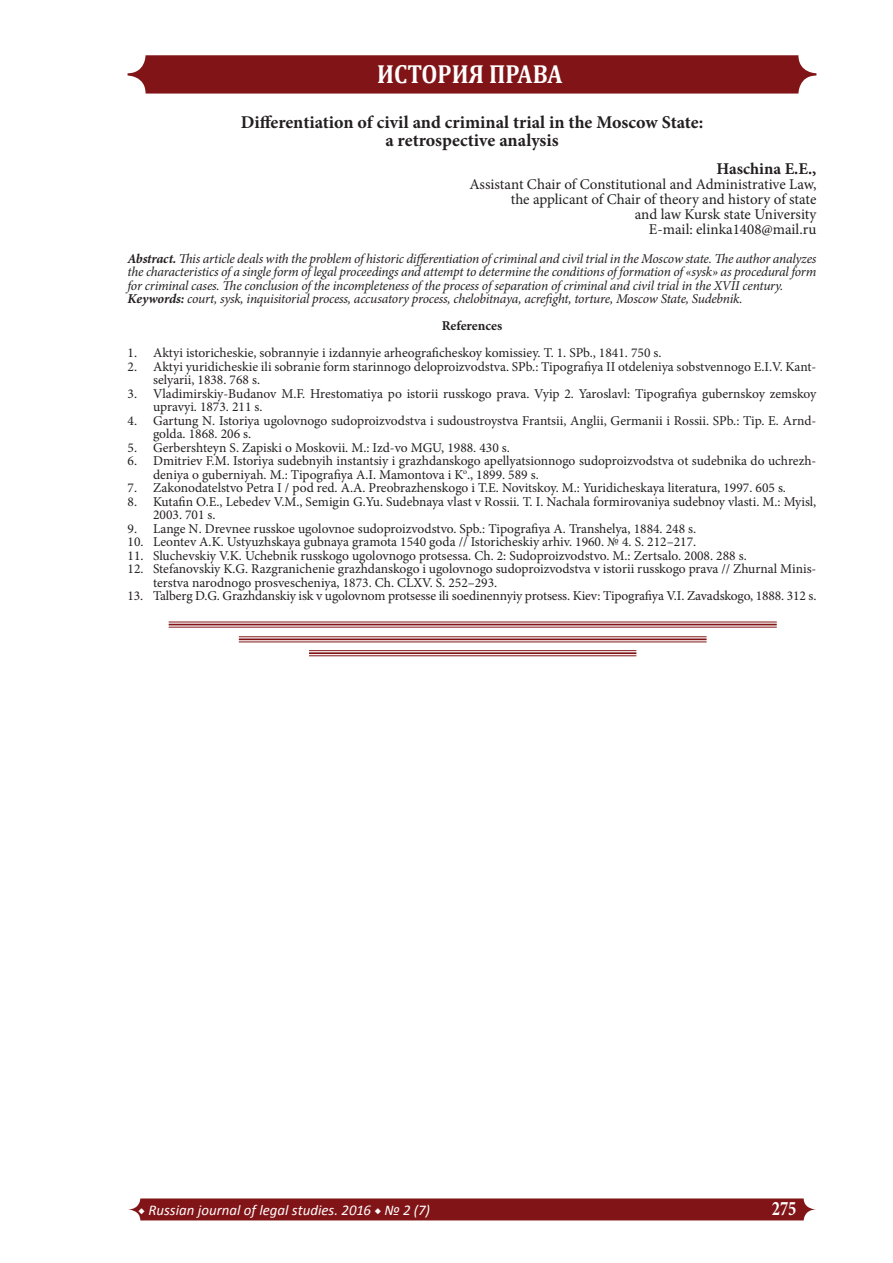
<style>
.page{position:relative;width:893px;height:1263px;background:#fff}
.page>*{position:absolute;margin:0;border:0;box-sizing:border-box;transform-origin:0 0}
.t1{font:700 26.25px "Cambria";color:#fff;scale:.88 1}
.t2{font:700 20.7px "Minion Pro";color:#fff;scale:.8 1}
.t3{font:700 18px/18px "Minion Pro";color:#231f20;text-align:center}
.t4{font:700 16.5px "Minion Pro";color:#231f20}
.t5{font:15px/15px "Minion Pro";letter-spacing:-.005em;color:#231f20;text-align:right}
.t6{font:italic 14.85px "Calibri";color:#fff}
.t7{font:13.5px/13.5px "Minion Pro";letter-spacing:-.005em;color:#231f20}
.t8{font:italic 13.5px/13.5px "Minion Pro";letter-spacing:-.02em;color:#231f20;text-align:justify}
.footnote_text{font:700 13.5px "Minion Pro";letter-spacing:-.005em;color:#231f20}
.s1{font-weight:700}
.s2{font-family:"Minion Pro";font-weight:700;font-style:normal}
</style>
<div class="page">
<svg style="left:128px;top:1198px;width:688px;height:22px;background:#871f22"></svg>
<div style="left:128px;top:55px;width:688px;height:39px;background:#811416;border-radius:18px"></div>
<hr style="left:169px;top:627px;width:608px;height:1px;background:#811416">
<hr style="left:169px;top:624px;width:608px;height:1px;background:#811416">
<hr style="left:169px;top:621px;width:608px;height:1px;background:#811416">
<hr style="left:239px;top:641px;width:468px;height:1px;background:#811416">
<hr style="left:239px;top:638px;width:468px;height:2px;background:#811416">
<hr style="left:239px;top:636px;width:468px;height:1px;background:#811416">
<hr style="left:309px;top:655px;width:327px;height:1px;background:#811416">
<hr style="left:309px;top:652px;width:327px;height:2px;background:#811416">
<hr style="left:309px;top:650px;width:327px;height:1px;background:#811416">
<h1 class="t1" style="left:377px;top:55px;width:212px">ИСТОРИЯ ПРАВА</h1>
<p class="t3" style="left:241px;top:113px;width:464px">Differentiation of civil and criminal trial in the Moscow State: a retrospective analysis</p>
<p class="t4" style="left:716px;top:157px;width:101px">Haschina E.E.,</p>
<p class="t5" style="left:469px;top:177px;width:348px">Assistant Chair of Constitutional and Administrative Law, the applicant of Chair of theory and history of state<br>and law Kursk state University</p>
<p class="t5" style="left:649px;top:222px;width:169px">E-mail: elinka1408@mail.ru</p>
<p class="t8" style="left:128px;top:251px;width:690px"><span class="s1">Abstract.</span> This article deals with the problem of historic differentiation of criminal and civil trial in the Moscow state. The author analyzes the characteristics of a single form of legal proceedings and attempt to determine the conditions of formation of «sysk» as procedural form for criminal cases. The conclusion of the incompleteness of the process of separation of criminal and civil trial in the XVII century.</p>
<p class="t8" style="left:128px;top:292px;width:616px"><span class="s1">Keywords:</span> court, sysk, inquisitorial process, accusatory process, chelobitnaya, acrefight, torture, Moscow State, Sudebnik.</p>
<p class="footnote_text" style="left:442px;top:316px;width:62px">References</p>
<p class="t7" style="left:128px;top:346px;width:535px">1. Aktyi istoricheskie, sobrannyie i izdannyie arheograficheskoy komissiey. T. 1. SPb., 1841. 750 s.</p>
<p class="t7" style="left:153px;top:360px;width:665px;text-indent:-26px">2. Aktyi yuridicheskie ili sobranie form starinnogo deloproizvodstva. SPb.: Tipografiya II otdeleniya sobstvennogo E.I.V. Kant&shy;selyarii, 1838. 768 s.</p>
<p class="t7" style="left:153px;top:387px;width:665px;text-indent:-26px">3. Vladimirskiy-Budanov M.F. Hrestomatiya po istorii russkogo prava. Vyip 2. Yaroslavl: Tipografiya gubernskoy zemskoy upravyi. 1873. 211 s.</p>
<p class="t7" style="left:153px;top:414px;width:665px;text-indent:-26px">4. Gartung N. Istoriya ugolovnogo sudoproizvodstva i sudoustroystva Frantsii, Anglii, Germanii i Rossii. SPb.: Tip. E. Arnd&shy;golda. 1868. 206 s.</p>
<p class="t7" style="left:128px;top:441px;width:384px">5. Gerbershteyn S. Zapiski o Moskovii. M.: Izd-vo MGU, 1988. 430 s.</p>
<p class="t7" style="left:153px;top:454px;width:665px;text-indent:-26px">6. Dmitriev F.M. Istoriya sudebnyih instantsiy i grazhdanskogo apellyatsionnogo sudoproizvodstva ot sudebnika do uchrezh&shy;deniya o guberniyah. M.: Tipografiya A.I. Mamontova i K<sup>o</sup>., 1899. 589 s.</p>
<p class="t7" style="left:128px;top:481px;width:660px">7. Zakonodatelstvo Petra I / pod red. A.A. Preobrazhenskogo i T.E. Novitskoy. M.: Yuridicheskaya literatura, 1997. 605 s.</p>
<p class="t7" style="left:153px;top:495px;width:665px;text-indent:-26px">8. Kutafin O.E., Lebedev V.M., Semigin G.Yu. Sudebnaya vlast v Rossii. T. I. Nachala formirovaniya sudebnoy vlasti. M.: Myisl,<br>2003. 701 s.</p>
<p class="t7" style="left:128px;top:522px;width:570px">9. Lange N. Drevnee russkoe ugolovnoe sudoproizvodstvo. Spb.: Tipografiya A. Transhelya, 1884. 248 s.</p>
<p class="t7" style="left:128px;top:535px;width:570px">10. Leontev A.K. Ustyuzhskaya gubnaya gramota 1540 goda // Istoricheskiy arhiv. 1960. № 4. S. 212–217.</p>
<p class="t7" style="left:128px;top:549px;width:621px">11. Sluchevskiy V.K. Uchebnik russkogo ugolovnogo protsessa. Ch. 2: Sudoproizvodstvo. M.: Zertsalo. 2008. 288 s.</p>
<p class="t7" style="left:153px;top:562px;width:665px;text-indent:-26px">12. Stefanovskiy K.G. Razgranichenie grazhdanskogo i ugolovnogo sudoproizvodstva v istorii russkogo prava // Zhurnal Minis&shy;terstva narodnogo prosvescheniya, 1873. Ch. CLXV. S. 252–293.</p>
<p class="t7" style="left:128px;top:589px;width:690px">13. Talberg D.G. Grazhdanskiy isk v ugolovnom protsesse ili soedinennyiy protsess. Kiev: Tipografiya V.I. Zavadskogo, 1888. 312 s.</p>
<p class="t6" style="left:138px;top:1200px;width:293px"><span class="s2">◆</span> Russian journal of legal studies. 2016 <span class="s2">◆</span> № 2 (7)</p>
<h2 class="t2" style="left:772px;top:1194px;width:32px">275</h2>
</div>
